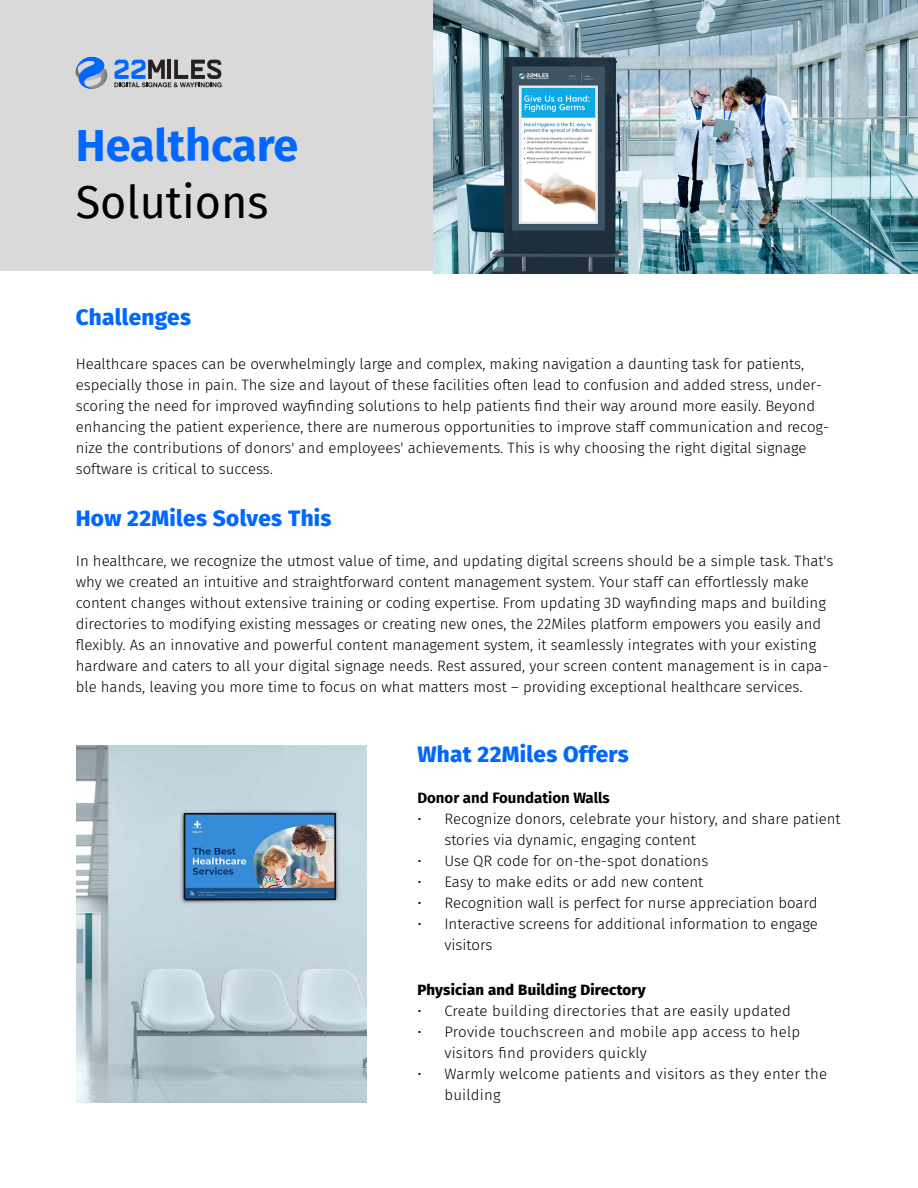
<style>
.page{position:relative;width:918px;height:1188px;background:#fff}
.page>*{position:absolute;margin:0;border:0;box-sizing:border-box;transform-origin:0 0}
.t1{font:700 45px "Fira Sans";color:#0068ff}
.t2{font:45px "Fira Sans";color:#000}
.t3{font:800 22.5px "Fira Sans";letter-spacing:.015em;color:#0068ff}
.t4{font:300 15px/21px "Fira Sans";color:#000}
.t5{font:800 15px "Fira Sans";letter-spacing:.015em;color:#000}
.t6{font:700 15px "Fira Sans";color:#000}
</style>
<div class="page">
<div style="left:0;top:0;width:918px;height:271px;background:#d9d9d9"></div>
<svg style="left:76px;top:57px;width:32px;height:32px"></svg>
<svg style="left:114px;top:60px;width:108px;height:27px"></svg>
<img style="left:434px;top:1px;width:484px;height:272px">
<img style="left:76px;top:745px;width:291px;height:358px">
<h1 class="t1" style="left:76px;top:108px;width:224px">Healthcare</h1>
<h1 class="t2" style="left:76px;top:169px;width:194px">Solutions</h1>
<h2 class="t3" style="left:76px;top:298px;width:117px">Challenges</h2>
<p class="t4" style="left:76px;top:353px;width:755px">Healthcare spaces can be overwhelmingly large and complex, making navigation a daunting task for patients, especially those in pain. The size and layout of these facilities often lead to confusion and added stress, under&shy;scoring the need for improved wayfinding solutions to help patients find their way around more easily. Beyond enhancing the patient experience, there are numerous opportunities to improve staff communication and recog&shy;nize the contributions of donors' and employees' achievements. This is why choosing the right digital signage software is critical to success.</p>
<h2 class="t3" style="left:76px;top:498px;width:257px">How 22Miles Solves This</h2>
<p class="t4" style="left:76px;top:550px;width:759px">In healthcare, we recognize the utmost value of time, and updating digital screens should be a simple task. That's why we created an intuitive and straightforward content management system. Your staff can effortlessly make content changes without extensive training or coding expertise. From updating 3D wayfinding maps and building directories to modifying existing messages or creating new ones, the 22Miles platform empowers you easily and flexibly. As an innovative and powerful content management system, it seamlessly integrates with your existing hardware and caters to all your digital signage needs. Rest assured, your screen content management is in capa&shy;ble hands, leaving you more time to focus on what matters most – providing exceptional healthcare services.</p>
<h2 class="t3" style="left:417px;top:735px;width:213px">What 22Miles Offers</h2>
<p class="t6" style="left:417px;top:785px;width:194px">Donor and Foundation Walls</p>
<p class="t4" style="left:444px;top:808px;width:398px;text-indent:-27px">• Recognize donors, celebrate your history, and share patient stories via dynamic, engaging content</p>
<p class="t4" style="left:417px;top:850px;width:292px">• Use QR code for on-the-spot donations</p>
<p class="t4" style="left:417px;top:871px;width:287px">• Easy to make edits or add new content</p>
<p class="t4" style="left:417px;top:892px;width:402px">• Recognition wall is perfect for nurse appreciation board</p>
<p class="t4" style="left:444px;top:913px;width:375px;text-indent:-27px">• Interactive screens for additional information to engage visitors</p>
<p class="t5" style="left:417px;top:976px;width:230px">Physician and Building Directory</p>
<p class="t4" style="left:417px;top:1000px;width:375px">• Create building directories that are easily updated</p>
<p class="t4" style="left:444px;top:1021px;width:357px;text-indent:-27px">• Provide touchscreen and mobile app access to help visitors find providers quickly</p>
<p class="t4" style="left:444px;top:1063px;width:384px;text-indent:-27px">• Warmly welcome patients and visitors as they enter the building</p>
</div>
